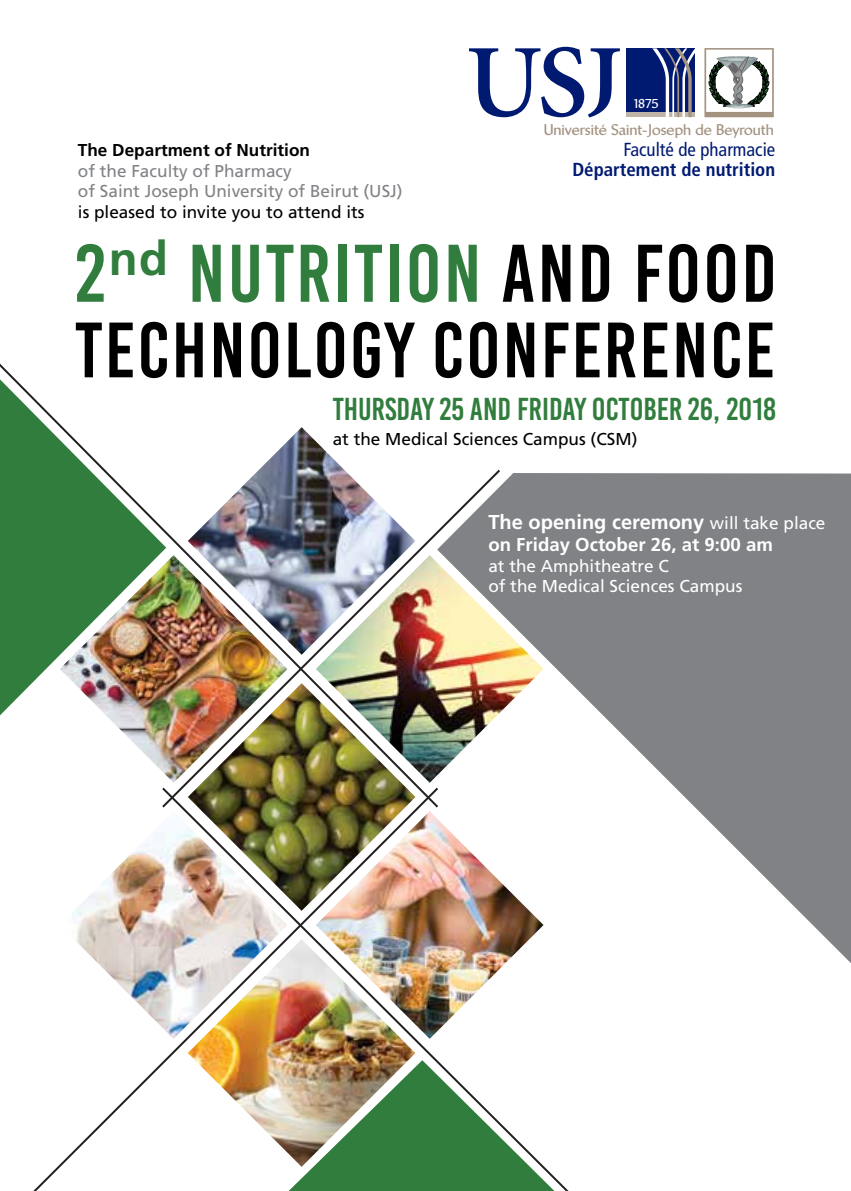
<style>
.page{position:relative;width:851px;height:1191px;background:#fff}
.page>*{position:absolute;margin:0;border:0;box-sizing:border-box;transform-origin:0 0}
.t1{font:81.4px "Bebas Kai";letter-spacing:.03em;color:#317d3d}
.t2{font:78.2px "Bebas Kai";letter-spacing:.03em;color:#000}
.t3{font:31.6px "Bebas Kai";color:#317d3d}
.t4{font:700 20px "Frutiger";color:#fff}
.t5{font:700 condensed 18.8px "Frutiger";color:#001a72}
.t6{font:condensed 18.8px "Frutiger";color:#001a72}
.t7{font:700 18.6px "Frutiger";color:#fff}
.t8{font:17.2px "Frutiger";color:#000}
.t9{font:17.2px/20.6px "Frutiger";color:#808285}
.t10{font:17.2px/20.6px "Frutiger";color:#fff}
.t11{font:700 17.2px "Frutiger";color:#000}
.t12{font:700 14.8px "Linotype Brewery";color:#a49381}
.t13{font:700 12.4px "Linotype Brewery";color:#fff}
.s1{color:#000}
.s2{font-weight:400;font-size:17.2px}
</style>
<div class="page">
<svg style="left:0;top:364px;width:437px;height:443px"></svg>
<img style="left:188px;top:683px;width:227px;height:227px">
<img style="left:188px;top:427px;width:227px;height:228px">
<img style="left:72px;top:811px;width:215px;height:227px">
<img style="left:60px;top:555px;width:227px;height:228px">
<img style="left:316px;top:555px;width:121px;height:228px">
<div style="left:626px;top:48px;width:69px;height:65px;background:#001a72"></div>
<div style="left:626px;top:112px;width:69px;height:5px;background:#bfb3a7"></div>
<svg style="left:652px;top:48px;width:43px;height:69px"></svg>
<svg style="left:469px;top:47px;width:150px;height:70px"></svg>
<svg style="left:704px;top:48px;width:69px;height:69px"></svg>
<img style="left:0;top:379px;width:166px;height:336px">
<svg style="left:288px;top:1060px;width:266px;height:131px"></svg>
<svg style="left:437px;top:473px;width:413px;height:489px;fill:#808285"></svg>
<img style="left:188px;top:939px;width:227px;height:227px">
<img style="left:316px;top:811px;width:227px;height:227px">
<p class="t11" style="left:78px;top:140px;width:233px">The Department of Nutrition</p>
<p class="t9" style="left:78px;top:161px;width:326px">of the Faculty of Pharmacy<br>of Saint Joseph University of Beirut (USJ)</p>
<p class="t8" style="left:78px;top:202px;width:288px">is pleased to invite you to attend its</p>
<p class="t13" style="left:632px;top:96px;width:27px">1875</p>
<p class="t12" style="left:543px;top:121px;width:232px">Université Saint-Joseph de Beyrouth</p>
<p class="t6" style="left:623px;top:139px;width:153px">Faculté de pharmacie</p>
<p class="t5" style="left:572px;top:158px;width:204px">Département de nutrition</p>
<h1 class="t1" style="left:75px;top:230px;width:703px">2<sup>nd</sup> NUTRITION <span class="s1">AND FOOD</span></h1>
<h2 class="t2" style="left:75px;top:308px;width:701px">TECHNOLOGY CONFERENCE</h2>
<h3 class="t3" style="left:333px;top:392px;width:445px">THURSDAY 25 AND FRIDAY OCTOBER 26, 2018</h3>
<p class="t8" style="left:333px;top:428px;width:306px">at the Medical Sciences Campus (CSM)</p>
<p class="t4" style="left:488px;top:510px;width:338px">The opening ceremony <span class="s2">will take place</span></p>
<p class="t7" style="left:488px;top:533px;width:286px">on Friday October 26, at 9:00 am</p>
<p class="t10" style="left:488px;top:555px;width:255px">at the Amphitheatre C<br>of the Medical Sciences Campus</p>
</div>
